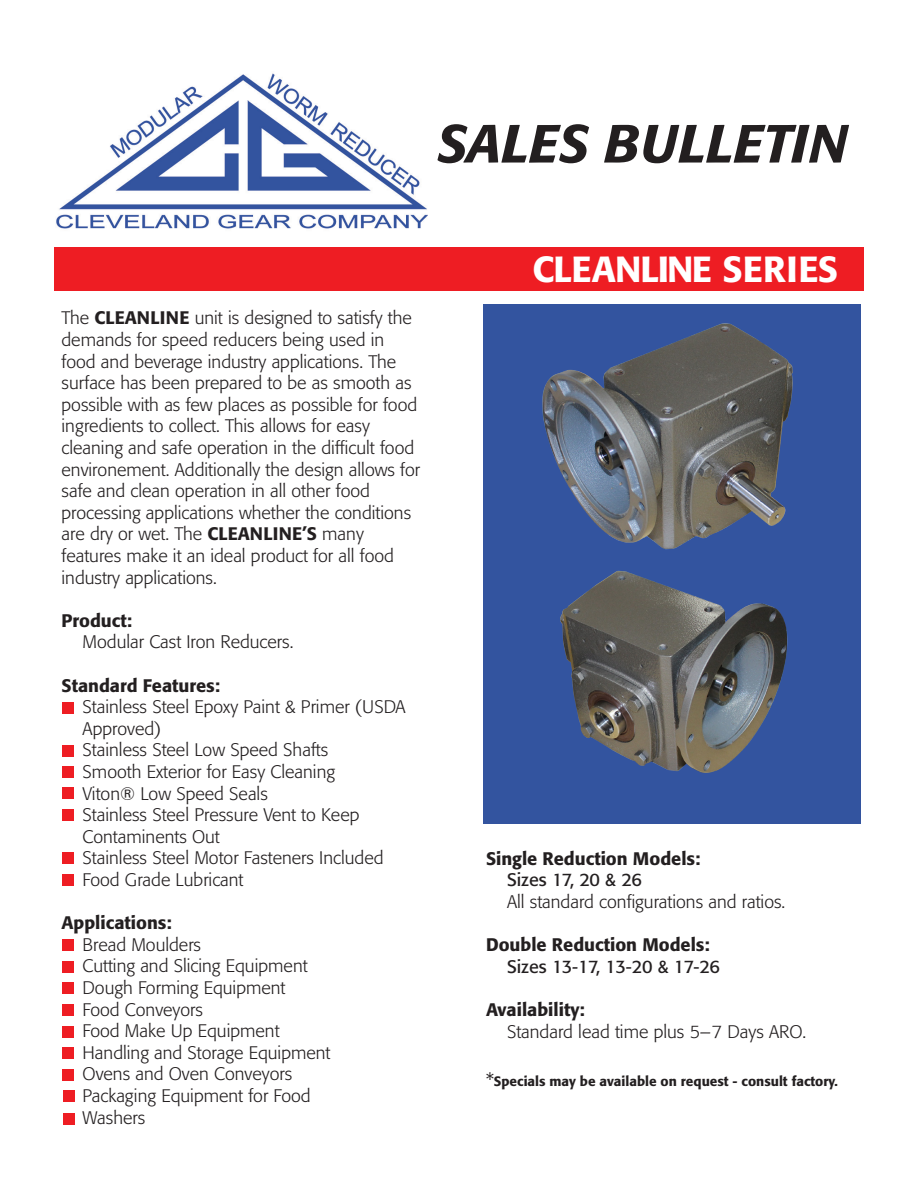
<style>
.page{position:relative;width:918px;height:1188px;background:#fff}
.page>*{position:absolute;margin:0;border:0;box-sizing:border-box;transform-origin:0 0}
.t1{font:italic 500 53.1px "Formata";color:#231f20}
.t2{font:500 36px "Formata";letter-spacing:-.02em;color:#fff}
.t3{font:300 18px/21.6px "Formata";color:#231f20}
.t4{font:500 18px "Formata";color:#231f20}
.t5{font:18px "Formata";letter-spacing:-.02em;color:#231f20}
.t6{font:18px "Formata";color:#231f20}
.t7{font:500 13.5px "Formata";color:#231f20}
.s1{font-weight:500}
.s2{font-weight:300;font-size:18px}
</style>
<div class="page">
<div style="left:483px;top:304px;width:378px;height:520px;background:#33549f"></div>
<div style="left:62px;top:745px;width:11px;height:12px;background:#ee1d23"></div>
<div style="left:62px;top:702px;width:11px;height:11px;background:#ee1d23"></div>
<div style="left:62px;top:766px;width:11px;height:12px;background:#ee1d23"></div>
<div style="left:62px;top:852px;width:11px;height:12px;background:#ee1d23"></div>
<div style="left:62px;top:874px;width:11px;height:12px;background:#ee1d23"></div>
<div style="left:62px;top:939px;width:11px;height:12px;background:#ee1d23"></div>
<div style="left:62px;top:961px;width:11px;height:12px;background:#ee1d23"></div>
<div style="left:62px;top:982px;width:11px;height:12px;background:#ee1d23"></div>
<div style="left:62px;top:1004px;width:11px;height:12px;background:#ee1d23"></div>
<div style="left:62px;top:1026px;width:11px;height:12px;background:#ee1d23"></div>
<div style="left:62px;top:1047px;width:11px;height:12px;background:#ee1d23"></div>
<div style="left:62px;top:1069px;width:11px;height:12px;background:#ee1d23"></div>
<div style="left:54px;top:247px;width:810px;height:44px;background:#ee1d23"></div>
<img style="left:56px;top:73px;width:371px;height:156px">
<img style="left:542px;top:323px;width:251px;height:450px">
<div style="left:63px;top:1090px;width:11px;height:12px;background:#ee1d23"></div>
<div style="left:63px;top:1113px;width:11px;height:11px;background:#ee1d23"></div>
<div style="left:62px;top:787px;width:11px;height:12px;background:#ee1d23"></div>
<div style="left:62px;top:809px;width:11px;height:12px;background:#ee1d23"></div>
<p class="t1" style="left:437px;top:111px;width:412px">SALES BULLETIN</p>
<p class="t3" style="left:62px;top:308px;width:352px">The <span class="s1">CLEANLINE</span> unit is designed to satisfy the demands for speed reducers being used in</p>
<p class="t3" style="left:62px;top:351px;width:357px">food and beverage industry applications. The surface has been prepared to be as smooth as possible with as few places as possible for food</p>
<p class="t3" style="left:62px;top:416px;width:310px">ingredients to collect. This allows for easy</p>
<p class="t3" style="left:62px;top:437px;width:360px">cleaning and safe operation in the difficult food environement. Additionally the design allows for safe and clean operation in all other food</p>
<p class="t3" style="left:62px;top:502px;width:351px">processing applications whether the conditions are dry or wet. The <span class="s1">CLEANLINE’S</span> many</p>
<p class="t3" style="left:62px;top:545px;width:334px">features make it an ideal product for all food industry applications.</p>
<p class="t4" style="left:62px;top:609px;width:72px">Product:</p>
<p class="t3" style="left:83px;top:632px;width:212px">Modular Cast Iron Reducers.</p>
<p class="t4" style="left:62px;top:674px;width:160px">Standard Features:</p>
<p class="t3" style="left:83px;top:696px;width:325px">Stainless Steel Epoxy Paint &amp; Primer (USDA<br>Approved)</p>
<p class="t3" style="left:83px;top:740px;width:247px">Stainless Steel Low Speed Shafts</p>
<p class="t3" style="left:83px;top:761px;width:254px">Smooth Exterior for Easy Cleaning</p>
<p class="t3" style="left:83px;top:783px;width:187px">Viton® Low Speed Seals</p>
<p class="t3" style="left:83px;top:804px;width:278px">Stainless Steel Pressure Vent to Keep<br>Contaminents Out</p>
<p class="t3" style="left:83px;top:848px;width:302px">Stainless Steel Motor Fasteners Included</p>
<p class="t3" style="left:83px;top:869px;width:162px">Food Grade Lubricant</p>
<p class="t4" style="left:62px;top:912px;width:112px">Applications:</p>
<p class="t3" style="left:83px;top:934px;width:120px">Bread Moulders</p>
<p class="t3" style="left:83px;top:956px;width:227px">Cutting and Slicing Equipment</p>
<p class="t3" style="left:83px;top:977px;width:204px">Dough Forming Equipment</p>
<p class="t3" style="left:83px;top:999px;width:122px">Food Conveyors</p>
<p class="t3" style="left:83px;top:1020px;width:198px">Food Make Up Equipment</p>
<p class="t3" style="left:83px;top:1042px;width:249px">Handling and Storage Equipment</p>
<p class="t3" style="left:83px;top:1064px;width:211px">Ovens and Oven Conveyors</p>
<p class="t3" style="left:83px;top:1085px;width:230px">Packaging Equipment for Food</p>
<p class="t3" style="left:83px;top:1107px;width:64px">Washers</p>
<p class="t2" style="left:532px;top:247px;width:307px">CLEANLINE SERIES</p>
<p class="t4" style="left:486px;top:847px;width:216px">Single Reduction Models:</p>
<p class="t6" style="left:507px;top:869px;width:137px">Sizes 17, 20 &amp; 26</p>
<p class="t3" style="left:507px;top:891px;width:280px">All standard configurations and ratios.</p>
<p class="t4" style="left:486px;top:934px;width:225px">Double Reduction Models:</p>
<p class="t5" style="left:507px;top:956px;width:215px">Sizes 13-17, 13-20 &amp; 17-26</p>
<p class="t4" style="left:486px;top:999px;width:100px">Availability:</p>
<p class="t3" style="left:507px;top:1021px;width:301px">Standard lead time plus 5–7 Days ARO.</p>
<p class="t7" style="left:486px;top:1073px;width:353px"><span class="s2">*</span>Specials may be available on request - consult factory.</p>
</div>
